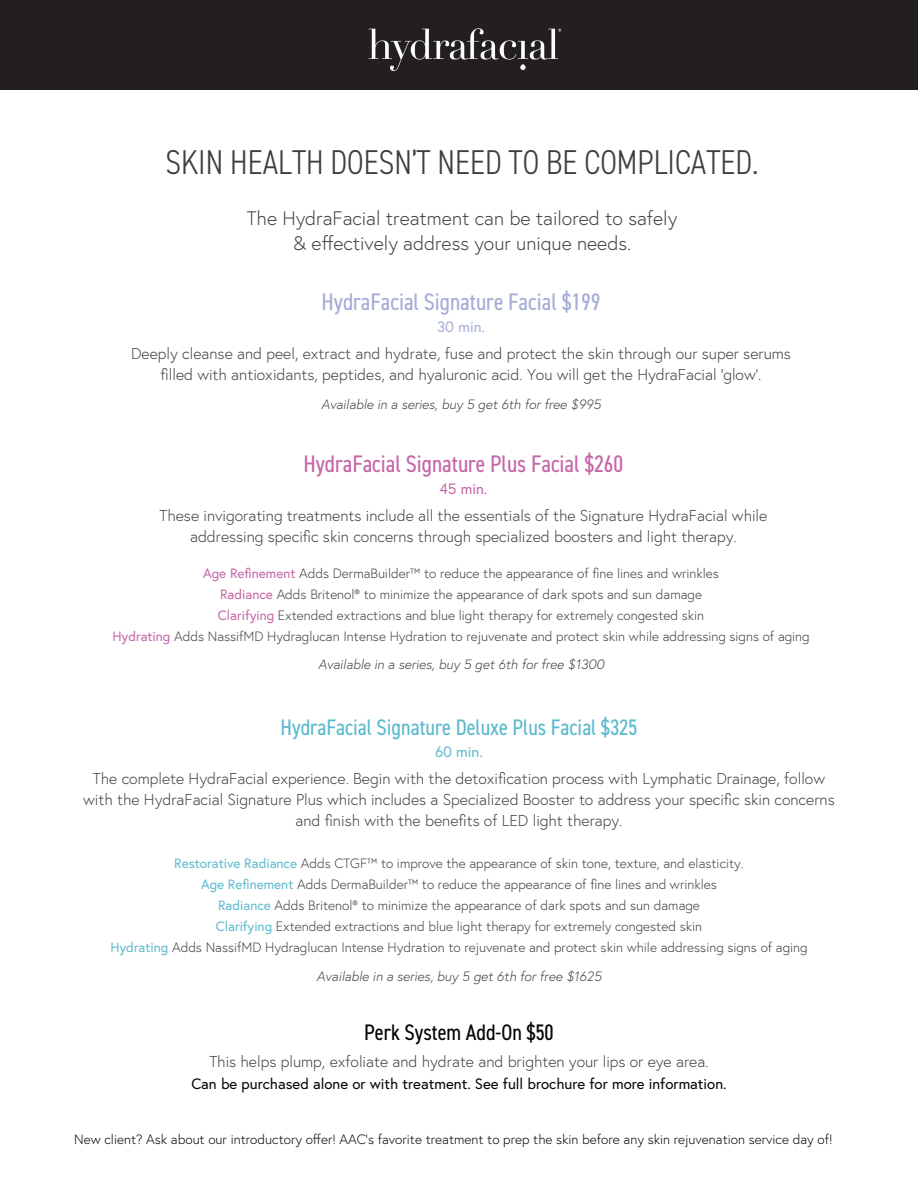
<style>
.page{position:relative;width:918px;height:1188px;background:#fff}
.page>*{position:absolute;margin:0;border:0;box-sizing:border-box;transform-origin:0 0}
.t1{font:300 condensed 34.5px "DIN2014";color:#3e3e3f}
.t2{font:condensed 24px "DIN2014";color:#c665a7}
.t3{font:condensed 24px "DIN2014";color:#a5add6}
.t4{font:condensed 22.5px "DIN2014";color:#5cbace}
.t5{font:condensed 22.5px "DIN2014";color:#040503}
.t6{font:300 19.5px/25.5px "Europa";color:#3e3e3f;text-align:center}
.t7{font:300 15.75px/21px "Europa";color:#3e3e3f;text-align:center}
.t8{font:15px "Europa";color:#040503}
.t9{font:15px "Europa";color:#a5add6}
.t10{font:15px "Europa";color:#c665a7}
.t11{font:15px "Europa";color:#5cbace}
.t12{font:300 13.5px/21px "Europa";color:#3e3e3f;text-align:center}
.t13{font:italic 300 13.5px "Europa";color:#3e3e3f}
.t14{font:300 13.5px "Europa";color:#040503}
.s1{font-weight:400;color:#c665a7}
.s2{font-weight:400;color:#5dbbce}
</style>
<div class="page">
<div style="left:0;top:0;width:918px;height:90px;background:#231f20"></div>
<img style="left:368px;top:28px;width:194px;height:43px">
<h1 class="t1" style="left:165px;top:141px;width:595px">SKIN HEALTH DOESN’T NEED TO BE COMPLICATED.</h1>
<h3 class="t6" style="left:247px;top:205px;width:432px">The HydraFacial treatment can be tailored to safely &amp; effectively address your unique needs.</h3>
<h2 class="t3" style="left:322px;top:285px;width:280px">HydraFacial Signature Facial $199</h2>
<p class="t9" style="left:437px;top:317px;width:49px">30 min.</p>
<p class="t7" style="left:131px;top:343px;width:661px">Deeply cleanse and peel, extract and hydrate, fuse and protect the skin through our super serums filled with antioxidants, peptides, and hyaluronic acid. You will get the HydraFacial ‘glow’.</p>
<p class="t13" style="left:321px;top:395px;width:281px">Available in a series, buy 5 get 6th for free $995</p>
<h2 class="t2" style="left:303px;top:448px;width:321px">HydraFacial Signature Plus Facial $260</h2>
<p class="t10" style="left:440px;top:479px;width:49px">45 min.</p>
<p class="t7" style="left:159px;top:505px;width:609px">These invigorating treatments include all the essentials of the Signature HydraFacial while addressing specific skin concerns through specialized boosters and light therapy.</p>
<p class="t12" style="left:112px;top:562px;width:699px"><span class="s1">Age Refinement</span> Adds DermaBuilder™ to reduce the appearance of fine lines and wrinkles<br><span class="s1">Radiance</span> Adds Britenol® to minimize the appearance of dark spots and sun damage<br><span class="s1">Clarifying</span> Extended extractions and blue light therapy for extremely congested skin<br><span class="s1">Hydrating</span> Adds NassifMD Hydraglucan Intense Hydration to rejuvenate and protect skin while addressing signs of aging</p>
<p class="t13" style="left:318px;top:656px;width:287px">Available in a series, buy 5 get 6th for free $1300</p>
<h3 class="t4" style="left:281px;top:712px;width:358px">HydraFacial Signature Deluxe Plus Facial $325</h3>
<p class="t11" style="left:435px;top:742px;width:49px">60 min.</p>
<p class="t7" style="left:83px;top:768px;width:753px">The complete HydraFacial experience. Begin with the detoxification process with Lymphatic Drainage, follow with the HydraFacial Signature Plus which includes a Specialized Booster to address your specific skin concerns and finish with the benefits of LED light therapy.</p>
<p class="t12" style="left:110px;top:853px;width:699px"><span class="s2">Restorative Radiance</span> Adds CTGF™ to improve the appearance of skin tone, texture, and elasticity.<br><span class="s2">Age Refinement</span> Adds DermaBuilder™ to reduce the appearance of fine lines and wrinkles<br><span class="s2">Radiance</span> Adds Britenol® to minimize the appearance of dark spots and sun damage<br><span class="s2">Clarifying</span> Extended extractions and blue light therapy for extremely congested skin<br><span class="s2">Hydrating</span> Adds NassifMD Hydraglucan Intense Hydration to rejuvenate and protect skin while addressing signs of aging</p>
<p class="t13" style="left:317px;top:968px;width:286px">Available in a series, buy 5 get 6th for free $1625</p>
<h3 class="t5" style="left:364px;top:1017px;width:191px">Perk System Add-On $50</h3>
<p class="t7" style="left:209px;top:1050px;width:501px">This helps plump, exfoliate and hydrate and brighten your lips or eye area.</p>
<p class="t8" style="left:191px;top:1074px;width:537px">Can be purchased alone or with treatment. See full brochure for more information.</p>
<p class="t14" style="left:74px;top:1131px;width:760px">New client? Ask about our introductory offer! AAC’s favorite treatment to prep the skin before any skin rejuvenation service day of!</p>
</div>
